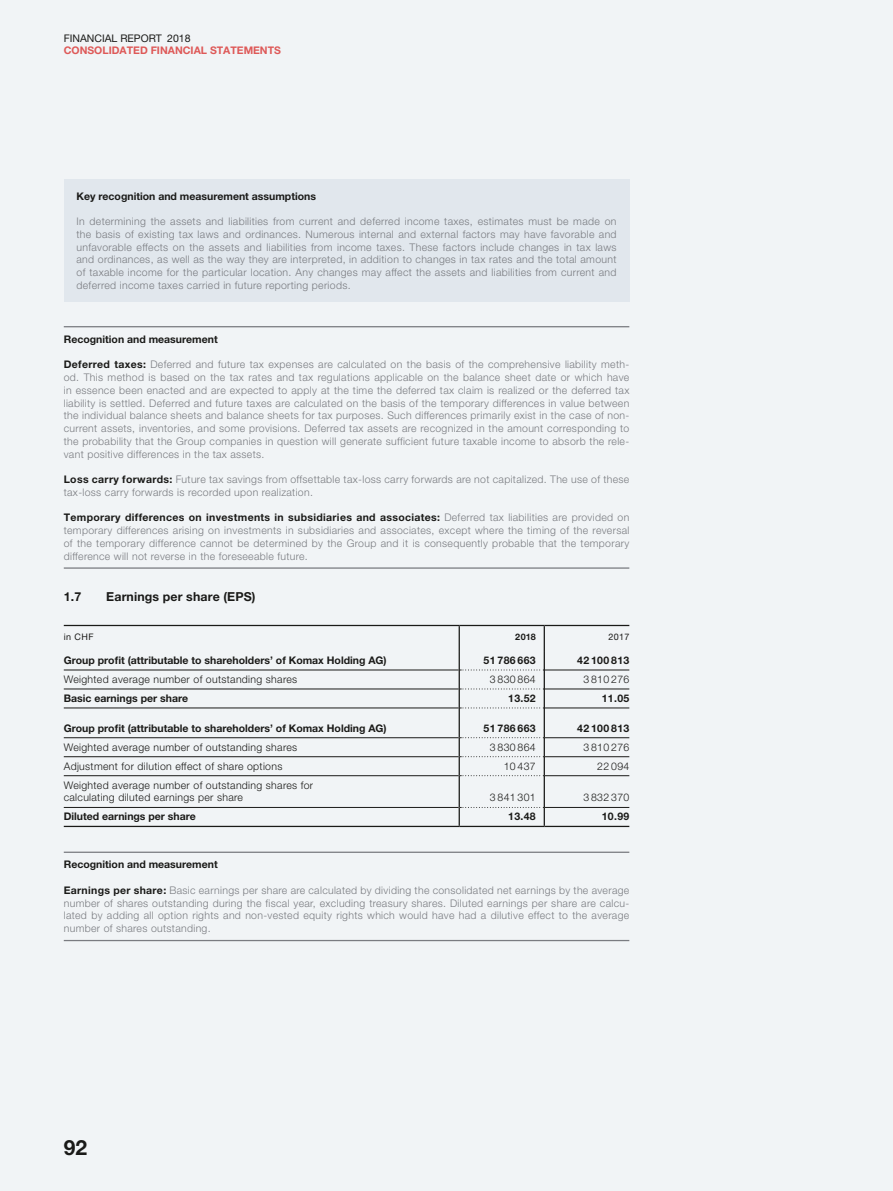
<style>
.page{position:relative;width:893px;height:1191px;background:#f1f4f6}
.page>*{position:absolute;margin:0;border:0;box-sizing:border-box;transform-origin:0 0}
.t1{font:700 21px "Helvetica Neue LT Pro";color:#1a1a18}
.t2{font:700 12.3px "Helvetica Neue LT Pro";letter-spacing:.01em;color:#1a1a18}
.t3{font:300 10.5px/12.8px "Helvetica Neue LT Pro";letter-spacing:.03em;color:#7a7c81;text-align:justify}
.t4{font:700 10.5px "Helvetica Neue LT Pro";color:#1a1a18}
.t5{font:300 10.5px/12.8px "Helvetica Neue LT Pro";letter-spacing:.03em;color:#1a1a18}
.t6{font:700 10.5px "Helvetica Neue LT Pro";color:#de5958}
.t7{font:10.5px "Helvetica Neue LT Pro";color:#1a1a18}
.t8{font:9px "Helvetica Neue LT Pro";letter-spacing:.04em;color:#1a1a18}
.t9{font:700 9px "Helvetica Neue LT Pro";color:#1a1a18}
.s1{font-weight:700;color:#1a1a18}
</style>
<div class="page">
<div style="left:64px;top:179px;width:565px;height:123px;background:#e1e7ed"></div>
<hr style="left:64px;top:326px;width:565px;height:1px;background:#7a7c81">
<hr style="left:64px;top:567px;width:565px;height:1px;background:#7a7c81">
<hr style="left:64px;top:625px;width:395px;height:1px;background:#1a1a18">
<hr style="left:459px;top:625px;width:85px;height:1px;background:#1a1a18">
<hr style="left:544px;top:625px;width:85px;height:1px;background:#1a1a18">
<hr style="left:459px;top:775px;width:1px;height:32px;background:#1a1a18">
<hr style="left:544px;top:775px;width:1px;height:32px;background:#1a1a18">
<hr style="left:64px;top:825px;width:395px;height:2px;background:#1a1a18">
<hr style="left:64px;top:669px;width:395px;height:1px;background:#1a1a18">
<hr style="left:545px;top:669px;width:84px;height:1px;background:#1a1a18">
<hr style="left:64px;top:688px;width:395px;height:1px;background:#1a1a18">
<hr style="left:545px;top:688px;width:84px;height:1px;background:#1a1a18">
<hr style="left:64px;top:707px;width:395px;height:1px;background:#1a1a18">
<hr style="left:545px;top:707px;width:84px;height:1px;background:#1a1a18">
<hr style="left:64px;top:737px;width:395px;height:1px;background:#1a1a18">
<hr style="left:545px;top:737px;width:84px;height:1px;background:#1a1a18">
<hr style="left:64px;top:756px;width:395px;height:1px;background:#1a1a18">
<hr style="left:545px;top:756px;width:84px;height:1px;background:#1a1a18">
<hr style="left:64px;top:775px;width:395px;height:1px;background:#1a1a18">
<hr style="left:545px;top:775px;width:84px;height:1px;background:#1a1a18">
<hr style="left:64px;top:807px;width:395px;height:1px;background:#1a1a18">
<hr style="left:545px;top:807px;width:84px;height:1px;background:#1a1a18">
<svg style="left:459px;top:626px;width:86px;height:150px"></svg>
<svg style="left:459px;top:807px;width:86px;height:18px"></svg>
<hr style="left:459px;top:825px;width:85px;height:2px;background:#1a1a18">
<hr style="left:544px;top:825px;width:85px;height:2px;background:#1a1a18">
<hr style="left:64px;top:851px;width:565px;height:2px;background:#7a7c81">
<hr style="left:64px;top:940px;width:565px;height:1px;background:#7a7c81">
<p class="t7" style="left:64px;top:32px;width:128px">FINANCIAL REPORT 2018</p>
<p class="t6" style="left:64px;top:44px;width:219px">CONSOLIDATED FINANCIAL STATEMENTS</p>
<p class="t4" style="left:77px;top:189px;width:241px">Key recognition and measurement assumptions</p>
<p class="t3" style="left:77px;top:215px;width:542px">In determining the assets and liabilities from current and deferred income taxes, estimates must be made on the basis of existing tax laws and ordinances. Numerous internal and external factors may have favorable and unfavorable effects on the assets and liabilities from income taxes. These factors include changes in tax laws and ordinances, as well as the way they are interpreted, in addition to changes in tax rates and the total amount of taxable income for the particular location. Any changes may affect the assets and liabilities from current and deferred income taxes carried in future reporting periods.</p>
<p class="t4" style="left:64px;top:332px;width:155px">Recognition and measurement</p>
<p class="t3" style="left:64px;top:358px;width:567px"><span class="s1">Deferred taxes:</span> Deferred and future tax expenses are calculated on the basis of the comprehensive liability meth&shy;od. This method is based on the tax rates and tax regulations applicable on the balance sheet date or which have in essence been enacted and are expected to apply at the time the deferred tax claim is realized or the deferred tax liability is settled. Deferred and future taxes are calculated on the basis of the temporary differences in value between the individual balance sheets and balance sheets for tax purposes. Such differences primarily exist in the case of non&shy;current assets, inventories, and some provisions. Deferred tax assets are recognized in the amount corresponding to the probability that the Group companies in question will generate sufficient future taxable income to absorb the rele&shy;vant positive differences in the tax assets.</p>
<p class="t3" style="left:64px;top:473px;width:567px"><span class="s1">Loss carry forwards:</span> Future tax savings from offsettable tax-loss carry forwards are not capitalized. The use of these tax-loss carry forwards is recorded upon realization.</p>
<p class="t3" style="left:64px;top:511px;width:567px"><span class="s1">Temporary differences on investments in subsidiaries and associates:</span> Deferred tax liabilities are provided on temporary differences arising on investments in subsidiaries and associates, except where the timing of the reversal of the temporary difference cannot be determined by the Group and it is consequently probable that the temporary difference will not reverse in the foreseeable future.</p>
<p class="t2" style="left:64px;top:589px;width:19px">1.7</p>
<p class="t2" style="left:106px;top:589px;width:151px">Earnings per share (EPS)</p>
<p class="t8" style="left:64px;top:632px;width:31px">in CHF</p>
<p class="t9" style="left:515px;top:631px;width:22px">2018</p>
<p class="t8" style="left:608px;top:632px;width:22px">2017</p>
<p class="t4" style="left:64px;top:654px;width:324px">Group profit (attributable to shareholders’ of Komax Holding AG)</p>
<p class="t4" style="left:484px;top:654px;width:54px">51 786 663</p>
<p class="t4" style="left:577px;top:654px;width:54px">42 100 813</p>
<p class="t5" style="left:64px;top:672px;width:235px">Weighted average number of outstanding shares</p>
<p class="t5" style="left:490px;top:672px;width:48px">3 830 864</p>
<p class="t5" style="left:583px;top:672px;width:48px">3 810 276</p>
<p class="t4" style="left:64px;top:692px;width:126px">Basic earnings per share</p>
<p class="t4" style="left:508px;top:692px;width:29px">13.52</p>
<p class="t4" style="left:602px;top:692px;width:29px">11.05</p>
<p class="t4" style="left:64px;top:721px;width:324px">Group profit (attributable to shareholders’ of Komax Holding AG)</p>
<p class="t4" style="left:484px;top:721px;width:54px">51 786 663</p>
<p class="t4" style="left:577px;top:721px;width:54px">42 100 813</p>
<p class="t5" style="left:64px;top:740px;width:235px">Weighted average number of outstanding shares</p>
<p class="t5" style="left:490px;top:740px;width:48px">3 830 864</p>
<p class="t5" style="left:583px;top:740px;width:48px">3 810 276</p>
<p class="t5" style="left:64px;top:759px;width:220px">Adjustment for dilution effect of share options</p>
<p class="t5" style="left:504px;top:759px;width:34px">10 437</p>
<p class="t5" style="left:597px;top:759px;width:34px">22 094</p>
<p class="t5" style="left:64px;top:778px;width:251px">Weighted average number of outstanding shares for calculating diluted earnings per share</p>
<p class="t5" style="left:490px;top:791px;width:48px">3 841 301</p>
<p class="t5" style="left:583px;top:791px;width:48px">3 832 370</p>
<p class="t4" style="left:64px;top:810px;width:134px">Diluted earnings per share</p>
<p class="t4" style="left:508px;top:810px;width:29px">13.48</p>
<p class="t4" style="left:602px;top:810px;width:29px">10.99</p>
<p class="t4" style="left:64px;top:858px;width:155px">Recognition and measurement</p>
<p class="t3" style="left:64px;top:883px;width:567px"><span class="s1">Earnings per share:</span> Basic earnings per share are calculated by dividing the consolidated net earnings by the average number of shares outstanding during the fiscal year, excluding treasury shares. Diluted earnings per share are calcu&shy;lated by adding all option rights and non-vested equity rights which would have had a dilutive effect to the average number of shares outstanding.</p>
<h1 class="t1" style="left:64px;top:1134px;width:25px">92</h1>
</div>
